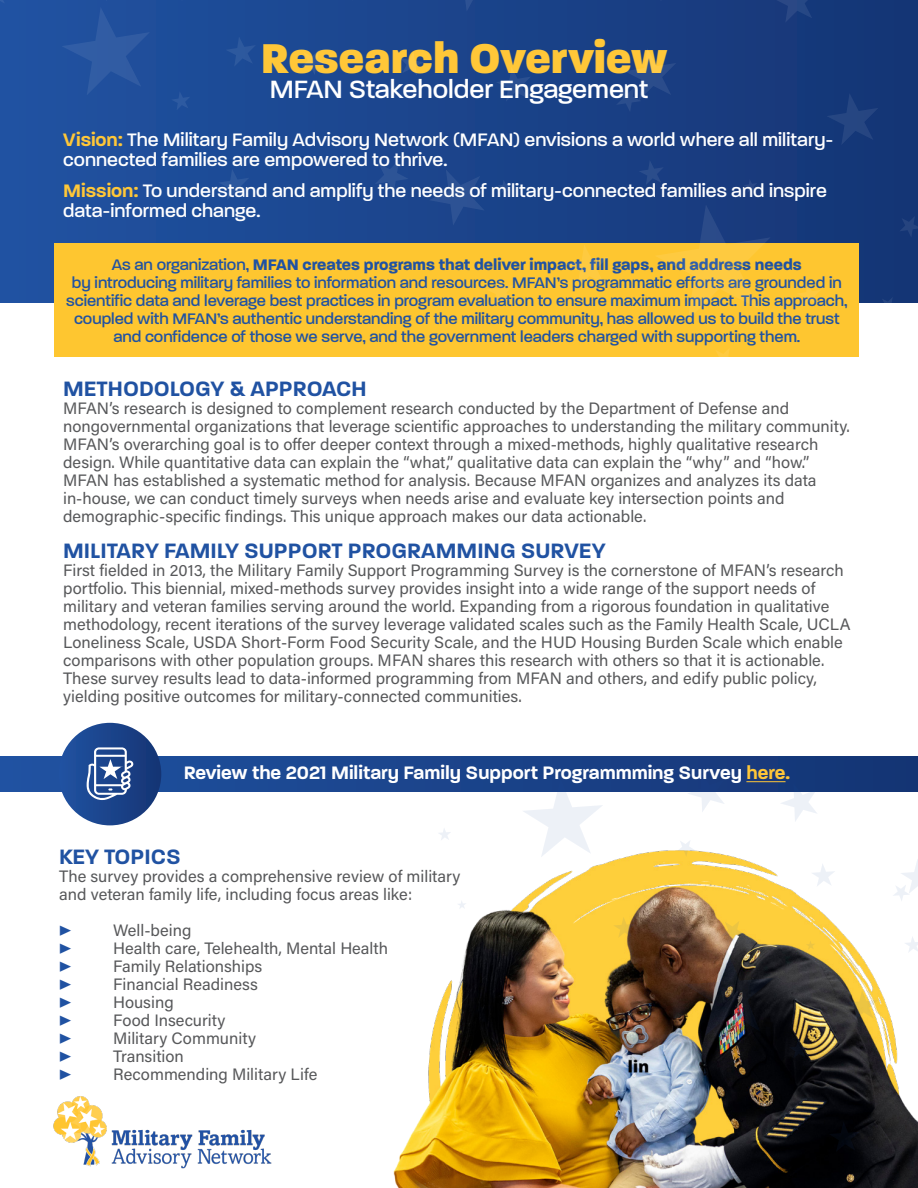
<style>
.page{position:relative;width:918px;height:1188px;background:#fff}
.page>*{position:absolute;margin:0;border:0;box-sizing:border-box;transform-origin:0 0}
.t1{font:800 45px "Paralucent";color:#ffc738}
.t2{font:500 27px "Paralucent";color:#fff}
.t3{font:600 22.5px "Paralucent";color:#2052a2}
.t4{font:500 19.5px/19.5px "Paralucent";color:#fff}
.t5{font:600 19.5px "Paralucent";color:#fff}
.t6{font:18px "Acumin Pro";color:#2052a2}
.t7{font:16.5px/18px "Acumin Pro";color:#57585a}
.t8{font:500 16.5px/18px "Paralucent";color:#2052a2;text-align:center}
.t9{font:700 16.5px "Paralucent";color:#2052a2}
.s1{font-weight:600;color:#ffc738}
.s2{font-weight:500}
.s3{color:#ffc738}
</style>
<div class="page">
<div style="left:0;top:0;width:918px;height:303px;background:linear-gradient(to right,#2052a2,#153575)"></div>
<div style="left:54px;top:244px;width:805px;height:113px;background:#fec630"></div>
<img style="left:53px;top:1096px;width:219px;height:73px">
<svg style="left:429px;top:169px;width:56px;height:57px;background:#20488d"></svg>
<svg style="left:375px;top:160px;width:34px;height:34px"></svg>
<svg style="left:487px;top:279px;width:25px;height:24px"></svg>
<svg style="left:497px;top:179px;width:14px;height:14px"></svg>
<svg style="left:218px;top:169px;width:31px;height:31px"></svg>
<svg style="left:644px;top:0;width:31px;height:1px"></svg>
<svg style="left:639px;top:160px;width:25px;height:25px"></svg>
<svg style="left:744px;top:179px;width:13px;height:14px"></svg>
<svg style="left:400px;top:51px;width:24px;height:25px"></svg>
<svg style="left:301px;top:50px;width:25px;height:25px"></svg>
<svg style="left:616px;top:48px;width:60px;height:64px;background:#1d4184"></svg>
<svg style="left:62px;top:7px;width:88px;height:88px;background:#25539e"></svg>
<svg style="left:443px;top:0;width:55px;height:12px"></svg>
<svg style="left:827px;top:93px;width:52px;height:52px;background:#193b7a"></svg>
<svg style="left:496px;top:67px;width:35px;height:35px"></svg>
<svg style="left:567px;top:245px;width:41px;height:42px"></svg>
<svg style="left:773px;top:0;width:44px;height:23px"></svg>
<svg style="left:94px;top:0;width:23px;height:1px"></svg>
<svg style="left:171px;top:91px;width:19px;height:19px"></svg>
<svg style="left:0;top:0;width:7px;height:6px"></svg>
<svg style="left:226px;top:36px;width:30px;height:31px"></svg>
<svg style="left:655px;top:204px;width:116px;height:115px"></svg>
<svg style="left:716px;top:349px;width:13px;height:8px"></svg>
<svg style="left:899px;top:216px;width:19px;height:22px"></svg>
<svg style="left:880px;top:297px;width:18px;height:6px"></svg>
<svg style="left:799px;top:285px;width:21px;height:21px"></svg>
<div style="left:0;top:757px;width:918px;height:34px;background:#1c4b96"></div>
<div style="left:59px;top:723px;width:102px;height:102px;background:linear-gradient(to right,#2052a1,#163575);border-radius:51px"></div>
<svg style="left:87px;top:747px;width:46px;height:53px"></svg>
<img style="left:347px;top:756px;width:571px;height:432px">
<svg style="left:437px;top:827px;width:14px;height:14px"></svg>
<svg style="left:829px;top:1121px;width:31px;height:31px"></svg>
<svg style="left:687px;top:773px;width:38px;height:40px"></svg>
<img style="left:684px;top:921px;width:90px;height:115px">
<svg style="left:789px;top:1040px;width:19px;height:18px"></svg>
<svg style="left:806px;top:940px;width:9px;height:10px"></svg>
<svg style="left:457px;top:900px;width:10px;height:9px"></svg>
<svg style="left:613px;top:917px;width:22px;height:21px"></svg>
<svg style="left:904px;top:936px;width:14px;height:17px"></svg>
<svg style="left:677px;top:840px;width:18px;height:17px"></svg>
<svg style="left:892px;top:859px;width:26px;height:43px"></svg>
<svg style="left:522px;top:778px;width:81px;height:79px"></svg>
<svg style="left:780px;top:783px;width:38px;height:39px"></svg>
<svg style="left:811px;top:863px;width:24px;height:24px"></svg>
<svg style="left:848px;top:990px;width:30px;height:30px"></svg>
<p class="t1" style="left:261px;top:31px;width:408px">Research Overview</p>
<p class="t2" style="left:270px;top:73px;width:380px">MFAN Stakeholder Engagement</p>
<p class="t4" style="left:63px;top:130px;width:771px"><span class="s1">Vision:</span> The Military Family Advisory Network (MFAN) envisions a world where all military&shy;connected families are empowered to thrive.</p>
<p class="t4" style="left:63px;top:181px;width:765px"><span class="s1">Mission:</span> To understand and amplify the needs of military-connected families and inspire data-informed change.</p>
<p class="t9" style="left:112px;top:255px;width:692px"><span class="s2">As an organization,</span> MFAN creates programs that deliver impact, fill gaps, and address needs</p>
<p class="t8" style="left:66px;top:274px;width:783px">by introducing military families to information and resources. MFAN’s programmatic efforts are grounded in scientific data and leverage best practices in program evaluation to ensure maximum impact. This approach, coupled with MFAN’s authentic understanding of the military community, has allowed us to build the trust and confidence of those we serve, and the government leaders charged with supporting them.</p>
<p class="t3" style="left:63px;top:375px;width:305px">METHODOLOGY &amp; APPROACH</p>
<p class="t7" style="left:63px;top:399px;width:788px">MFAN’s research is designed to complement research conducted by the Department of Defense and nongovernmental organizations that leverage scientific approaches to understanding the military community.<br>MFAN’s overarching goal is to offer deeper context through a mixed-methods, highly qualitative research design. While quantitative data can explain the “what,” qualitative data can explain the “why” and “how.” MFAN has established a systematic method for analysis. Because MFAN organizes and analyzes its data in-house, we can conduct timely surveys when needs arise and evaluate key intersection points and demographic-specific findings. This unique approach makes our data actionable.</p>
<p class="t3" style="left:63px;top:537px;width:544px">MILITARY FAMILY SUPPORT PROGRAMMING SURVEY</p>
<p class="t7" style="left:63px;top:561px;width:789px">First fielded in 2013, the Military Family Support Programming Survey is the cornerstone of MFAN’s research portfolio. This biennial, mixed-methods survey provides insight into a wide range of the support needs of military and veteran families serving around the world. Expanding from a rigorous foundation in qualitative methodology, recent iterations of the survey leverage validated scales such as the Family Health Scale, UCLA Loneliness Scale, USDA Short-Form Food Security Scale, and the HUD Housing Burden Scale which enable comparisons with other population groups. MFAN shares this research with others so that it is actionable.<br>These survey results lead to data-informed programming from MFAN and others, and edify public policy, yielding positive outcomes for military-connected communities.</p>
<p class="t5" style="left:184px;top:761px;width:608px">Review the 2021 Military Family Support Programmming Survey <span class="s3">here.</span></p>
<p class="t3" style="left:59px;top:843px;width:123px">KEY TOPICS</p>
<p class="t7" style="left:59px;top:867px;width:403px">The survey provides a comprehensive review of military and veteran family life, including focus areas like:</p>
<p class="t6" style="left:59px;top:917px;width:14px">▶</p>
<p class="t7" style="left:113px;top:921px;width:80px">Well-being</p>
<p class="t6" style="left:59px;top:935px;width:14px">▶</p>
<p class="t7" style="left:113px;top:939px;width:276px">Health care, Telehealth, Mental Health</p>
<p class="t6" style="left:59px;top:953px;width:14px">▶</p>
<p class="t7" style="left:113px;top:957px;width:151px">Family Relationships</p>
<p class="t6" style="left:59px;top:971px;width:14px">▶</p>
<p class="t7" style="left:113px;top:975px;width:146px">Financial Readiness</p>
<p class="t6" style="left:59px;top:989px;width:14px">▶</p>
<p class="t7" style="left:113px;top:993px;width:62px">Housing</p>
<p class="t6" style="left:59px;top:1007px;width:14px">▶</p>
<p class="t7" style="left:113px;top:1011px;width:114px">Food Insecurity</p>
<p class="t6" style="left:59px;top:1025px;width:14px">▶</p>
<p class="t7" style="left:113px;top:1029px;width:144px">Military Community</p>
<p class="t6" style="left:59px;top:1043px;width:14px">▶</p>
<p class="t7" style="left:113px;top:1047px;width:72px">Transition</p>
<p class="t6" style="left:59px;top:1061px;width:14px">▶</p>
<p class="t7" style="left:113px;top:1065px;width:206px">Recommending Military Life</p>
</div>
